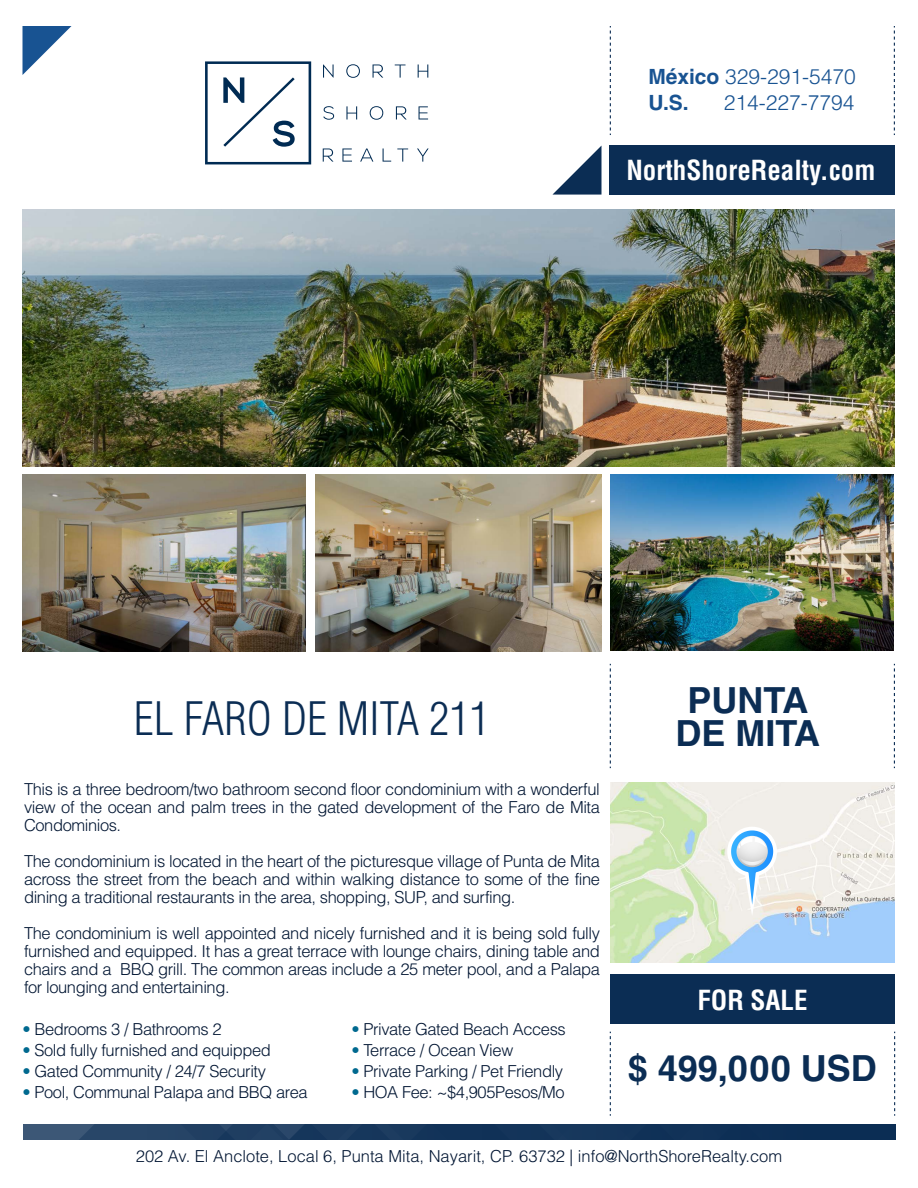
<style>
.page{position:relative;width:918px;height:1188px;background:#fff}
.page>*{position:absolute;margin:0;border:0;box-sizing:border-box;transform-origin:0 0}
.t1{font:300 condensed 45px "Helvetica LT Std";color:#0b2d54}
.t2{font:700 36px "Helvetica LT Std";color:#0b2d54}
.t3{font:700 condensed 27px "Helvetica LT Std";color:#fff}
.t4{font:300 21px/25.2px "Helvetica LT Std";color:#185392}
.t5{font:300 16.5px/18px "Helvetica LT Std";letter-spacing:-.025em;color:#011532;text-align:justify}
.t6{font:300 16.5px "Helvetica LT Std";color:#011532}
.s1{font-weight:700}
.s2{color:#00698f}
</style>
<div class="page">
<img style="left:22px;top:210px;width:873px;height:256px">
<div style="left:610px;top:146px;width:285px;height:49px;background:#0b2d54"></div>
<div style="left:610px;top:974px;width:285px;height:49px;background:#0b2d54"></div>
<svg style="left:24px;top:1124px;width:119px;height:16px;background:#324e6f"></svg>
<div style="left:143px;top:1124px;width:752px;height:16px;background:linear-gradient(to right,#224164,#092b52)"></div>
<svg style="left:205px;top:61px;width:106px;height:103px"></svg>
<svg style="left:323px;top:64px;width:11px;height:14px"></svg>
<svg style="left:346px;top:64px;width:14px;height:14px"></svg>
<svg style="left:373px;top:64px;width:10px;height:14px"></svg>
<svg style="left:395px;top:65px;width:11px;height:13px"></svg>
<svg style="left:418px;top:64px;width:10px;height:14px"></svg>
<svg style="left:323px;top:106px;width:11px;height:14px"></svg>
<svg style="left:346px;top:106px;width:11px;height:13px"></svg>
<svg style="left:370px;top:106px;width:13px;height:14px"></svg>
<svg style="left:396px;top:106px;width:11px;height:13px"></svg>
<svg style="left:419px;top:106px;width:9px;height:13px"></svg>
<svg style="left:323px;top:148px;width:10px;height:14px"></svg>
<svg style="left:342px;top:148px;width:10px;height:14px"></svg>
<svg style="left:360px;top:148px;width:13px;height:14px"></svg>
<svg style="left:383px;top:148px;width:8px;height:14px"></svg>
<svg style="left:397px;top:149px;width:11px;height:13px"></svg>
<svg style="left:417px;top:148px;width:12px;height:14px"></svg>
<svg style="left:23px;top:26px;width:49px;height:49px"></svg>
<svg style="left:552px;top:146px;width:50px;height:49px"></svg>
<img style="left:610px;top:783px;width:285px;height:180px">
<svg style="left:894px;top:26px;width:1px;height:109px"></svg>
<svg style="left:610px;top:26px;width:1px;height:109px"></svg>
<svg style="left:894px;top:1032px;width:1px;height:84px"></svg>
<svg style="left:610px;top:1032px;width:1px;height:84px"></svg>
<svg style="left:610px;top:664px;width:1px;height:104px"></svg>
<svg style="left:894px;top:664px;width:1px;height:104px"></svg>
<svg style="left:727px;top:827px;width:50px;height:89px"></svg>
<img style="left:315px;top:474px;width:286px;height:177px">
<img style="left:22px;top:474px;width:284px;height:177px">
<img style="left:610px;top:475px;width:284px;height:176px">
<p class="t4" style="left:649px;top:64px;width:209px"><span class="s1">México</span> 329-291-5470<br><span class="s1">U.S.</span></p>
<p class="t4" style="left:724px;top:89px;width:132px">214-227-7794</p>
<h3 class="t3" style="left:626px;top:153px;width:250px">NorthShoreRealty.com</h3>
<h1 class="t1" style="left:134px;top:691px;width:357px">EL FARO DE MITA 211</h1>
<p class="t5" style="left:24px;top:780px;width:577px">This is a three bedroom/two bathroom second floor condominium with a wonderful view of the ocean and palm trees in the gated development of the Faro de Mita Condominios.</p>
<p class="t5" style="left:24px;top:852px;width:578px">The condominium is located in the heart of the picturesque village of Punta de Mita across the street from the beach and within walking distance to some of the fine dining a traditional restaurants in the area, shopping, SUP, and surfing.</p>
<p class="t5" style="left:24px;top:924px;width:578px">The condominium is well appointed and nicely furnished and it is being sold fully furnished and equipped. It has a great terrace with lounge chairs, dining table and chairs and a BBQ grill. The common areas include a 25 meter pool, and a Palapa for lounging and entertaining.</p>
<p class="t5" style="left:22px;top:1020px;width:201px"><span class="s2">•</span> Bedrooms 3 / Bathrooms 2</p>
<p class="t5" style="left:22px;top:1041px;width:250px"><span class="s2">•</span> Sold fully furnished and equipped</p>
<p class="t5" style="left:22px;top:1062px;width:245px"><span class="s2">•</span> Gated Community / 24/7 Security</p>
<p class="t5" style="left:22px;top:1083px;width:287px"><span class="s2">•</span> Pool, Communal Palapa and BBQ area</p>
<p class="t5" style="left:351px;top:1020px;width:216px"><span class="s2">•</span> Private Gated Beach Access</p>
<p class="t5" style="left:351px;top:1041px;width:163px"><span class="s2">•</span> Terrace / Ocean View</p>
<p class="t5" style="left:351px;top:1062px;width:213px"><span class="s2">•</span> Private Parking / Pet Friendly</p>
<p class="t5" style="left:351px;top:1083px;width:215px"><span class="s2">•</span> HOA Fee: ~$4,905Pesos/Mo</p>
<h2 class="t2" style="left:688px;top:678px;width:122px">PUNTA</h2>
<h2 class="t2" style="left:676px;top:711px;width:146px">DE MITA</h2>
<h3 class="t3" style="left:697px;top:983px;width:112px">FOR SALE</h3>
<h2 class="t2" style="left:628px;top:1047px;width:251px">$ 499,000 USD</h2>
<p class="t6" style="left:136px;top:1146px;width:648px">202 Av. El Anclote, Local 6, Punta Mita, Nayarit, CP. 63732 | info@NorthShoreRealty.com</p>
</div>
